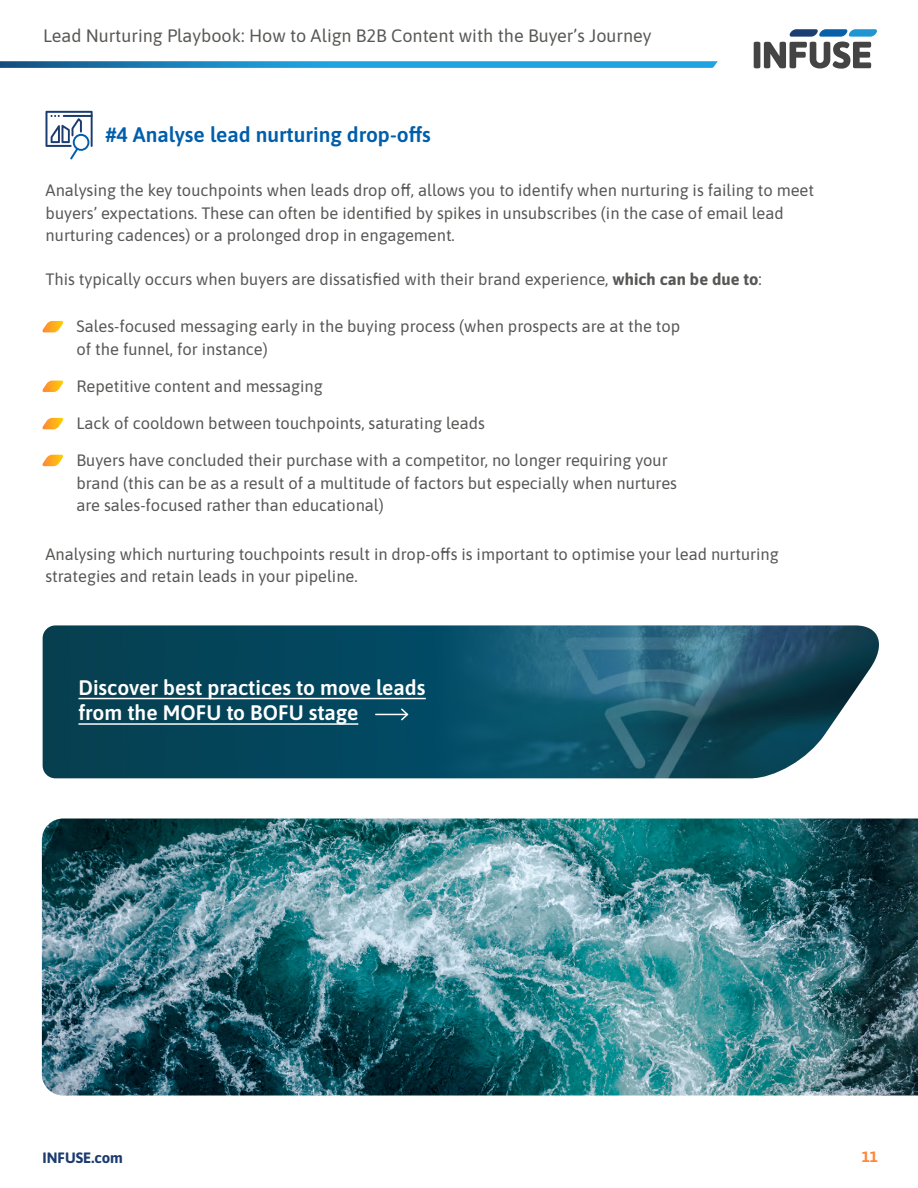
<style>
.page{position:relative;width:918px;height:1188px;background:#fff}
.page>*{position:absolute;margin:0;border:0;box-sizing:border-box;transform-origin:0 0}
.t1{font:600 21px/25.5px "Asap";color:#fff}
.t2{font:600 21px "Asap";color:#005eab}
.t3{font:18px "Asap";color:#585856}
.t4{font:16.5px/22.5px "Asap";color:#575756}
.t5{font:700 15px "Asap";color:#1c3c70}
.t6{font:700 15px "Asap";color:#fe8636}
.s1{font-weight:700}
</style>
<div class="page">
<svg style="left:0;top:61px;width:718px;height:7px;background:#2897ce"></svg>
<svg style="left:754px;top:29px;width:123px;height:40px"></svg>
<svg style="left:45px;top:111px;width:48px;height:48px"></svg>
<img style="left:43px;top:625px;width:836px;height:153px">
<hr style="left:78px;top:698px;width:348px;height:1px;background:#fff">
<hr style="left:78px;top:723px;width:280px;height:2px;background:#fff">
<hr style="left:375px;top:714px;width:32px;height:1px;background:#fff">
<svg style="left:399px;top:707px;width:11px;height:15px"></svg>
<svg style="left:42px;top:321px;width:22px;height:11px"></svg>
<svg style="left:42px;top:418px;width:22px;height:11px"></svg>
<svg style="left:42px;top:455px;width:22px;height:11px"></svg>
<svg style="left:42px;top:381px;width:22px;height:11px"></svg>
<img style="left:42px;top:819px;width:876px;height:277px">
<p class="t3" style="left:43px;top:23px;width:610px">Lead Nurturing Playbook: How to Align B2B Content with the Buyer’s Journey</p>
<p class="t2" style="left:105px;top:120px;width:327px">#4 Analyse lead nurturing drop-offs</p>
<p class="t4" style="left:46px;top:178px;width:770px">Analysing the key touchpoints when leads drop off, allows you to identify when nurturing is failing to meet buyers’ expectations. These can often be identified by spikes in unsubscribes (in the case of email lead nurturing cadences) or a prolonged drop in engagement.</p>
<p class="t4" style="left:46px;top:267px;width:718px">This typically occurs when buyers are dissatisfied with their brand experience, <span class="s1">which can be due to</span>:</p>
<p class="t4" style="left:77px;top:314px;width:605px">Sales-focused messaging early in the buying process (when prospects are at the top of the funnel, for instance)</p>
<p class="t4" style="left:77px;top:374px;width:248px">Repetitive content and messaging</p>
<p class="t4" style="left:77px;top:411px;width:410px">Lack of cooldown between touchpoints, saturating leads</p>
<p class="t4" style="left:77px;top:448px;width:602px">Buyers have concluded their purchase with a competitor, no longer requiring your brand (this can be as a result of a multitude of factors but especially when nurtures are sales-focused rather than educational)</p>
<p class="t4" style="left:45px;top:542px;width:735px">Analysing which nurturing touchpoints result in drop-offs is important to optimise your lead nurturing strategies and retain leads in your pipeline.</p>
<p class="t1" style="left:78px;top:673px;width:348px">Discover best practices to move leads from the MOFU to BOFU stage</p>
<p class="t5" style="left:43px;top:1147px;width:82px">INFUSE.com</p>
<p class="t6" style="left:862px;top:1146px;width:18px">11</p>
</div>
